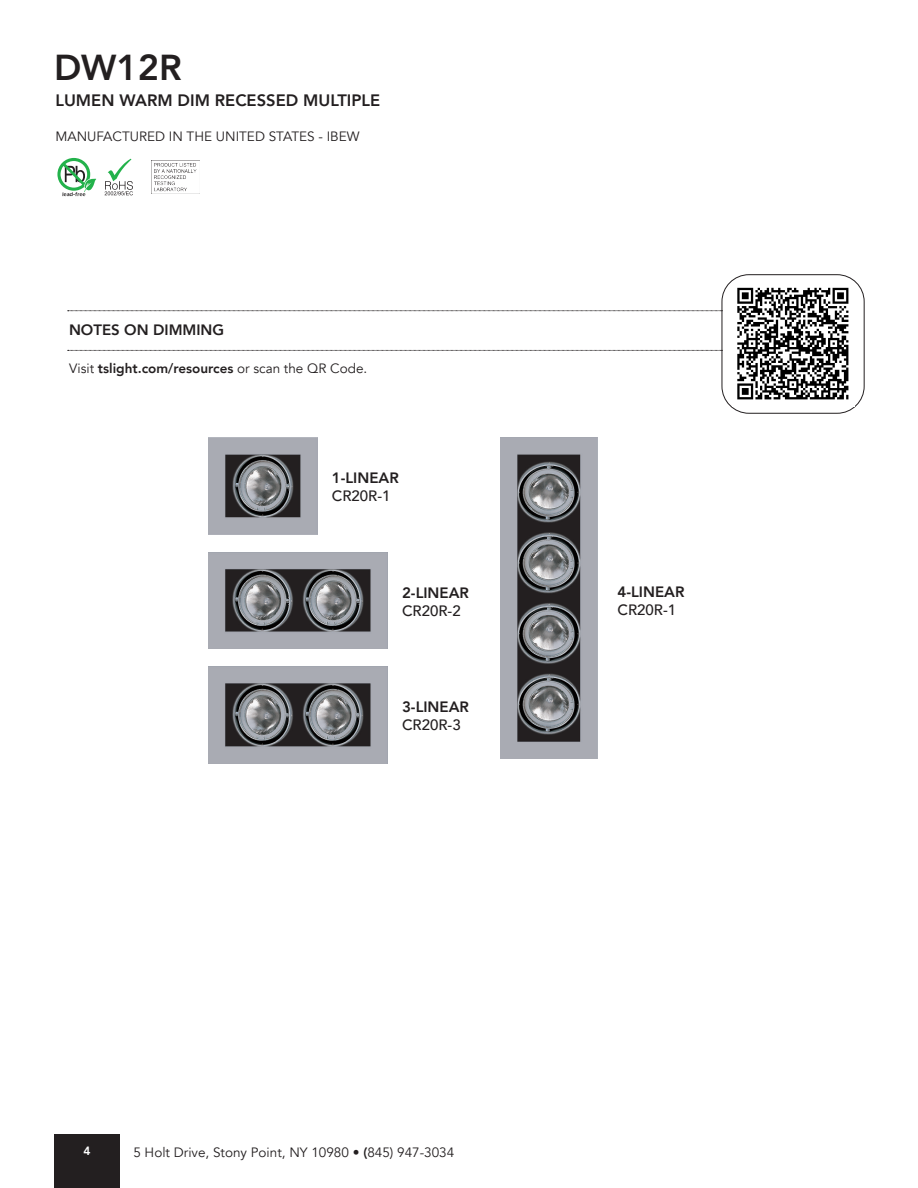
<style>
.page{position:relative;width:918px;height:1188px;background:#fff}
.page>*{position:absolute;margin:0;border:0;box-sizing:border-box;transform-origin:0 0}
.t1{font:800 36px "Avenir";color:#231f20}
.t2{font:800 16.5px "Avenir";color:#231f20}
.t3{font:800 15px "Avenir";color:#231f20}
.t4{font:500 15px "Avenir";color:#231f20}
.t5{font:13.5px "Avenir";color:#231f20}
.t6{font:800 12px "Avenir";color:#fff}
.s1{font-weight:800}
</style>
<div class="page">
<div style="left:54px;top:1134px;width:66px;height:54px;background:#231f20"></div>
<svg style="left:105px;top:159px;width:28px;height:36px"></svg>
<svg style="left:57px;top:158px;width:39px;height:38px"></svg>
<img style="left:151px;top:161px;width:46px;height:32px">
<img style="left:209px;top:438px;width:108px;height:96px">
<img style="left:209px;top:552px;width:179px;height:97px">
<img style="left:209px;top:666px;width:179px;height:97px">
<img style="left:501px;top:438px;width:97px;height:320px">
<div style="left:722px;top:274px;width:143px;height:140px;border:1px solid #231f20;border-radius:27px"></div>
<img style="left:737px;top:287px;width:112px;height:113px">
<svg style="left:68px;top:350px;width:654px;height:1px"></svg>
<svg style="left:68px;top:310px;width:654px;height:1px"></svg>
<h1 class="t1" style="left:54px;top:39px;width:129px">DW12R</h1>
<p class="t2" style="left:56px;top:87px;width:326px">LUMEN WARM DIM RECESSED MULTIPLE</p>
<p class="t5" style="left:56px;top:129px;width:306px">MANUFACTURED IN THE UNITED STATES - IBEW</p>
<p class="t3" style="left:69px;top:318px;width:157px">NOTES ON DIMMING</p>
<p class="t5" style="left:69px;top:360px;width:300px">Visit <span class="s1">tslight.com/resources</span> or scan the QR Code.</p>
<p class="t3" style="left:332px;top:466px;width:68px">1-LINEAR</p>
<p class="t4" style="left:332px;top:483px;width:60px">CR20R-1</p>
<p class="t3" style="left:402px;top:581px;width:68px">2-LINEAR</p>
<p class="t4" style="left:402px;top:598px;width:60px">CR20R-2</p>
<p class="t3" style="left:402px;top:695px;width:68px">3-LINEAR</p>
<p class="t4" style="left:402px;top:712px;width:60px">CR20R-3</p>
<p class="t3" style="left:618px;top:580px;width:68px">4-LINEAR</p>
<p class="t4" style="left:618px;top:596px;width:60px">CR20R-1</p>
<p class="t6" style="left:83px;top:1141px;width:9px">4</p>
<p class="t5" style="left:133px;top:1144px;width:322px">5 Holt Drive, Stony Point, NY 10980 <span class="s1">• (</span>845) 947-3034</p>
</div>
